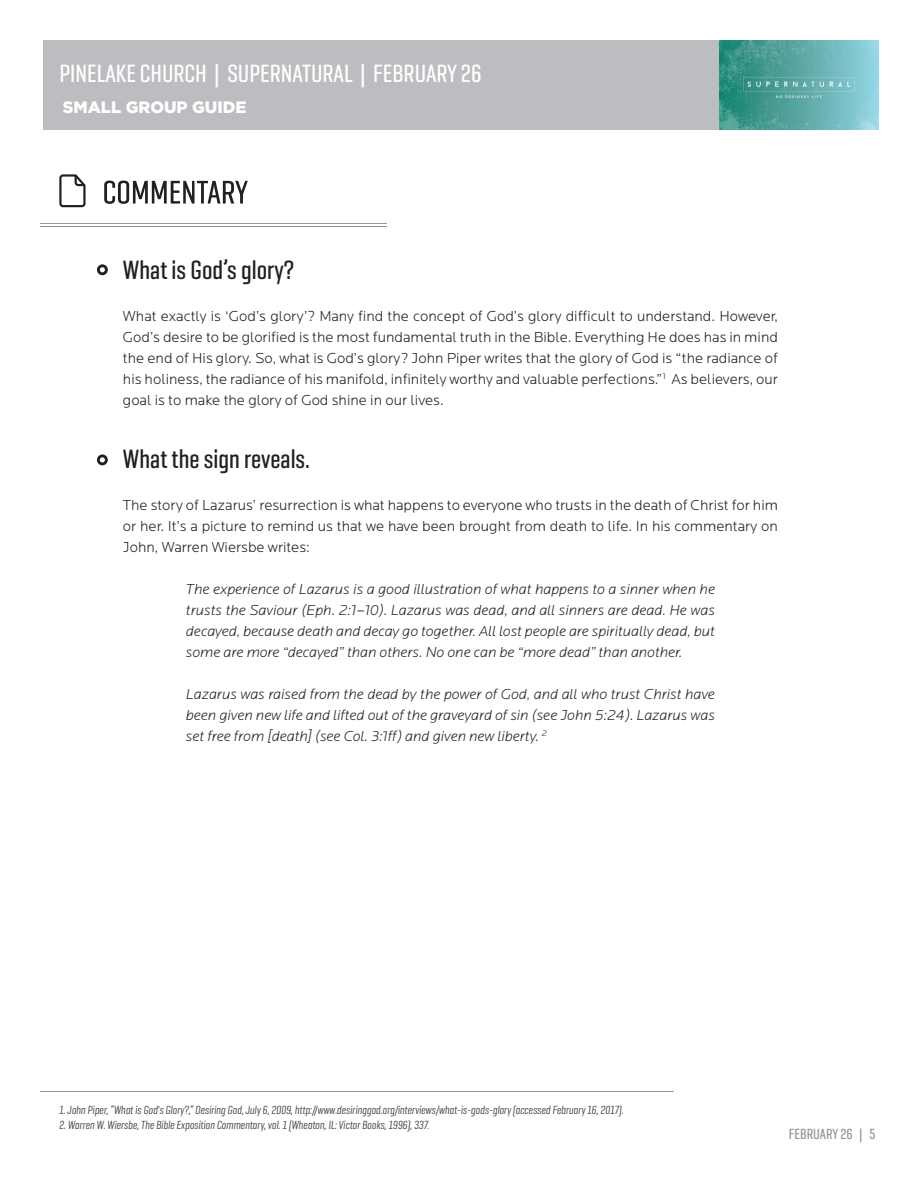
<style>
.page{position:relative;width:918px;height:1188px;background:#fff}
.page>*{position:absolute;margin:0;border:0;box-sizing:border-box;transform-origin:0 0}
.t1{font:500 27px "Geogrotesque Comp";color:#231f20}
.t2{font:500 25.5px "Geogrotesque Comp";color:#fff}
.t3{font:900 16.5px "Gotham";color:#fff}
.t4{font:300 15px/21px "Locator";color:#231f20;text-align:justify}
.t5{font:italic 300 15px/21px "Locator";color:#231f20;text-align:justify}
.t6{font:500 15px "Geogrotesque Comp";color:#939598}
.t7{font:italic 12px "Geogrotesque Comp";color:#3e3e3f}
</style>
<div class="page">
<div style="left:43px;top:40px;width:836px;height:90px;background:#bcbdc0"></div>
<hr style="left:41px;top:223px;width:346px;height:1px;background:#939598">
<hr style="left:41px;top:226px;width:346px;height:1px;background:#939598">
<svg style="left:104px;top:181px;width:144px;height:23px"></svg>
<svg style="left:59px;top:174px;width:27px;height:33px"></svg>
<svg style="left:97px;top:264px;width:11px;height:11px"></svg>
<svg style="left:97px;top:454px;width:11px;height:11px"></svg>
<hr style="left:40px;top:1091px;width:634px;height:1px;background:#939598">
<img style="left:720px;top:40px;width:159px;height:90px">
<h2 class="t2" style="left:59px;top:57px;width:424px">PINELAKE CHURCH | SUPERNATURAL | FEBRUARY 26</h2>
<p class="t3" style="left:63px;top:95px;width:185px">SMALL GROUP GUIDE</p>
<h2 class="t2" style="left:227px;top:57px;width:226px">BIG ROCKS | JANUARY 10TH</h2>
<h1 class="t1" style="left:123px;top:253px;width:173px">What is God’s glory?</h1>
<p class="t4" style="left:123px;top:306px;width:657px">What exactly is ‘God’s glory’? Many find the concept of God’s glory difficult to understand. However, God’s desire to be glorified is the most fundamental truth in the Bible. Everything He does has in mind the end of His glory. So, what is God’s glory? John Piper writes that the glory of God is “the radiance of his holiness, the radiance of his manifold, infinitely worthy and valuable perfections.”<sup>1</sup> As believers, our goal is to make the glory of God shine in our lives.</p>
<h1 class="t1" style="left:123px;top:442px;width:189px">What the sign reveals.</h1>
<p class="t4" style="left:123px;top:495px;width:657px">The story of Lazarus’ resurrection is what happens to everyone who trusts in the death of Christ for him or her. It’s a picture to remind us that we have been brought from death to life. In his commentary on John, Warren Wiersbe writes:</p>
<p class="t5" style="left:186px;top:579px;width:531px">The experience of Lazarus is a good illustration of what happens to a sinner when he trusts the Saviour (Eph. 2:1–10). Lazarus was dead, and all sinners are dead. He was decayed, because death and decay go together. All lost people are spiritually dead, but some are more “decayed” than others. No one can be “more dead” than another.</p>
<p class="t5" style="left:186px;top:684px;width:531px">Lazarus was raised from the dead by the power of God, and all who trust Christ have been given new life and lifted out of the graveyard of sin (see John 5:24). Lazarus was set free from [death] (see Col. 3:1ff) and given new liberty. <sup>2</sup></p>
<p class="t7" style="left:59px;top:1103px;width:566px">1. John Piper, “What is God's Glory?,” Desiring God, July 6, 2009, http://www.desiringgod.org/interviews/what-is-gods-glory (accessed February 16, 2017).</p>
<p class="t7" style="left:59px;top:1117px;width:372px">2. Warren W. Wiersbe, The Bible Exposition Commentary, vol. 1 (Wheaton, IL: Victor Books, 1996), 337.</p>
<p class="t6" style="left:789px;top:1124px;width:88px">FEBRUARY 26 | 5</p>
</div>
